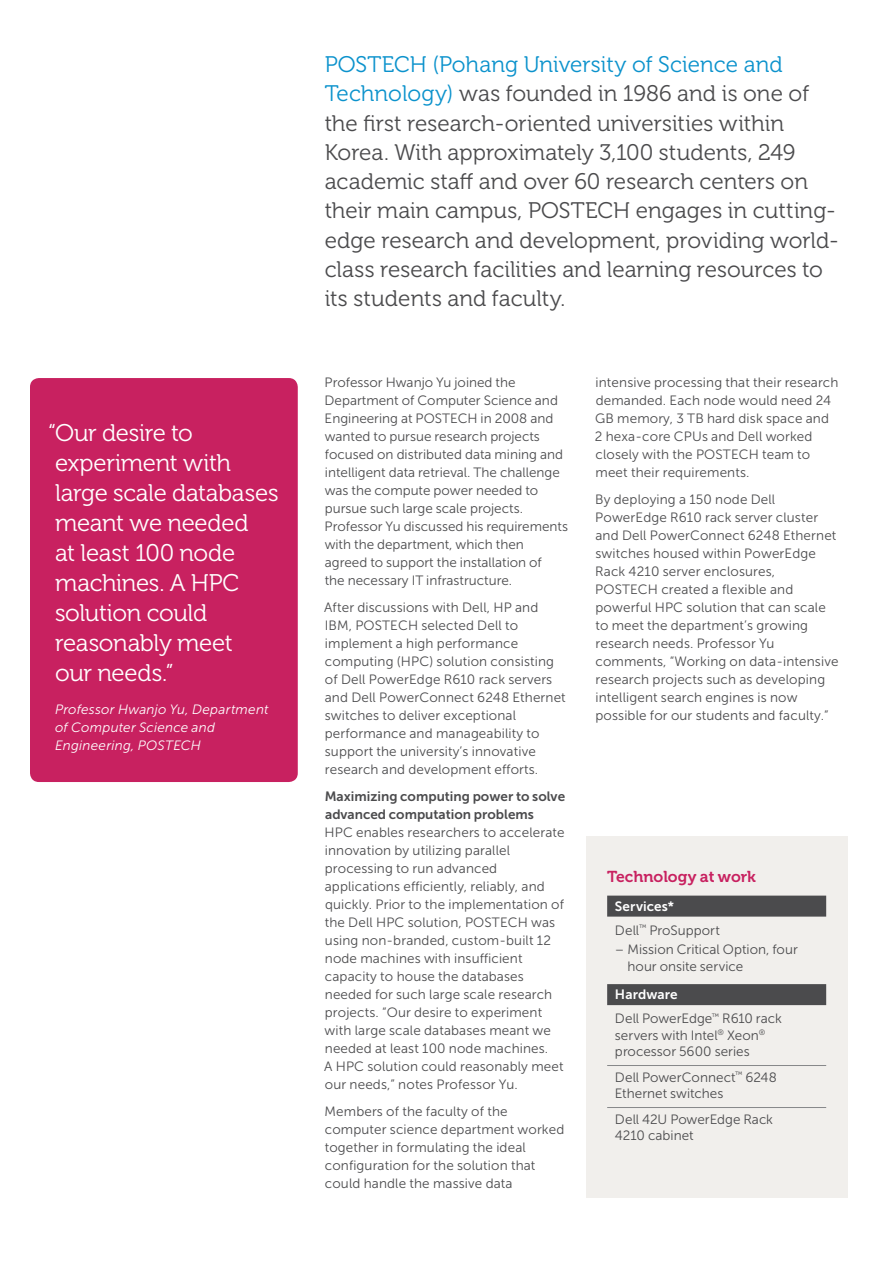
<style>
.page{position:relative;width:893px;height:1263px;background:#fff}
.page>*{position:absolute;margin:0;border:0;box-sizing:border-box;transform-origin:0 0}
.t1{font:24px/30px "Museo For Dell 300";letter-spacing:-.015em;color:#fff}
.t2{font:22.5px/29.2px "Museo For Dell 300";color:#4b4b4d}
.t3{font:15.75px "Museo For Dell 700";color:#c82160}
.t4{font:13.5px/18px "Museo Sans For Dell 300";letter-spacing:.01em;color:#4b4b4d}
.t5{font:italic 13.5px/18px "Museo Sans For Dell 300";letter-spacing:.015em;color:#fff}
.t6{font:13.5px/18px "Museo Sans For Dell 700";color:#4b4b4d}
.t7{font:13.5px "Museo Sans For Dell 700";letter-spacing:.01em;color:#fff}
.s1{color:#0b92cc}
</style>
<div class="page">
<div style="left:30px;top:378px;width:268px;height:404px;background:#c82160;border-radius:9px"></div>
<div style="left:586px;top:836px;width:261px;height:361px;background:#f1efec"></div>
<div style="left:607px;top:896px;width:219px;height:21px;background:#4b4b4d"></div>
<div style="left:607px;top:984px;width:219px;height:21px;background:#4b4b4d"></div>
<hr style="left:607px;top:1065px;width:219px;height:1px;background:#87888a">
<hr style="left:607px;top:1107px;width:219px;height:1px;background:#87888a">
<h1 class="t1" style="left:48px;top:418px;width:232px">“Our desire to experiment with large scale databases meant we needed<br>at least 100 node machines. A HPC solution could reasonably meet<br>our needs.”</h1>
<p class="t5" style="left:55px;top:700px;width:215px">Professor Hwanjo Yu, Department of Computer Science and<br>Engineering, POSTECH</p>
<p class="t2" style="left:325px;top:50px;width:516px"><span class="s1">POSTECH (Pohang University of Science and Technology)</span> was founded in 1986 and is one of the first research-oriented universities within Korea. With approximately 3,100 students, 249 academic staff and over 60 research centers on their main campus, POSTECH engages in cutting&shy;edge research and development, providing world&shy;class research facilities and learning resources to its students and faculty.</p>
<p class="t4" style="left:325px;top:373px;width:245px">Professor Hwanjo Yu joined the Department of Computer Science and Engineering at POSTECH in 2008 and wanted to pursue research projects focused on distributed data mining and intelligent data retrieval. The challenge was the compute power needed to pursue such large scale projects.<br>Professor Yu discussed his requirements with the department, which then agreed to support the installation of<br>the necessary IT infrastructure.</p>
<p class="t4" style="left:324px;top:598px;width:243px">After discussions with Dell, HP and IBM, POSTECH selected Dell to implement a high performance computing (HPC) solution consisting of Dell PowerEdge R610 rack servers and Dell PowerConnect 6248 Ethernet switches to deliver exceptional performance and manageability to support the university’s innovative research and development efforts.</p>
<p class="t6" style="left:325px;top:787px;width:242px">Maximizing computing power to solve advanced computation problems</p>
<p class="t4" style="left:324px;top:823px;width:242px">HPC enables researchers to accelerate innovation by utilizing parallel processing to run advanced applications efficiently, reliably, and quickly. Prior to the implementation of the Dell HPC solution, POSTECH was using non-branded, custom-built 12 node machines with insufficient capacity to house the databases needed for such large scale research projects. “Our desire to experiment with large scale databases meant we needed at least 100 node machines.<br>A HPC solution could reasonably meet our needs,” notes Professor Yu.</p>
<p class="t4" style="left:325px;top:1102px;width:241px">Members of the faculty of the computer science department worked together in formulating the ideal configuration for the solution that could handle the massive data</p>
<p class="t4" style="left:595px;top:373px;width:245px">intensive processing that their research demanded. Each node would need 24<br>GB memory, 3 TB hard disk space and 2 hexa-core CPUs and Dell worked closely with the POSTECH team to meet their requirements.</p>
<p class="t4" style="left:595px;top:490px;width:245px">By deploying a 150 node Dell PowerEdge R610 rack server cluster and Dell PowerConnect 6248 Ethernet switches housed within PowerEdge Rack 4210 server enclosures, POSTECH created a flexible and powerful HPC solution that can scale to meet the department’s growing research needs. Professor Yu comments, “Working on data-intensive research projects such as developing intelligent search engines is now possible for our students and faculty.”</p>
<p class="t3" style="left:607px;top:868px;width:150px">Technology at work</p>
<p class="t7" style="left:615px;top:898px;width:61px">Services*</p>
<p class="t4" style="left:615px;top:921px;width:106px">Dell<sup>™</sup> ProSupport</p>
<p class="t4" style="left:627px;top:941px;width:172px;line-height:16.5px;text-indent:-13px">– Mission Critical Option, four hour onsite service</p>
<p class="t7" style="left:615px;top:987px;width:64px">Hardware</p>
<p class="t4" style="left:615px;top:1010px;width:168px;line-height:16.5px">Dell PowerEdge<sup>™</sup> R610 rack servers with Intel<sup>®</sup> Xeon<sup>® </sup>processor 5600 series</p>
<p class="t4" style="left:615px;top:1069px;width:163px;line-height:16.5px">Dell PowerConnect<sup>™</sup> 6248<br>Ethernet switches</p>
<p class="t4" style="left:615px;top:1111px;width:160px;line-height:16.5px">Dell 42U PowerEdge Rack<br>4210 cabinet</p>
</div>
